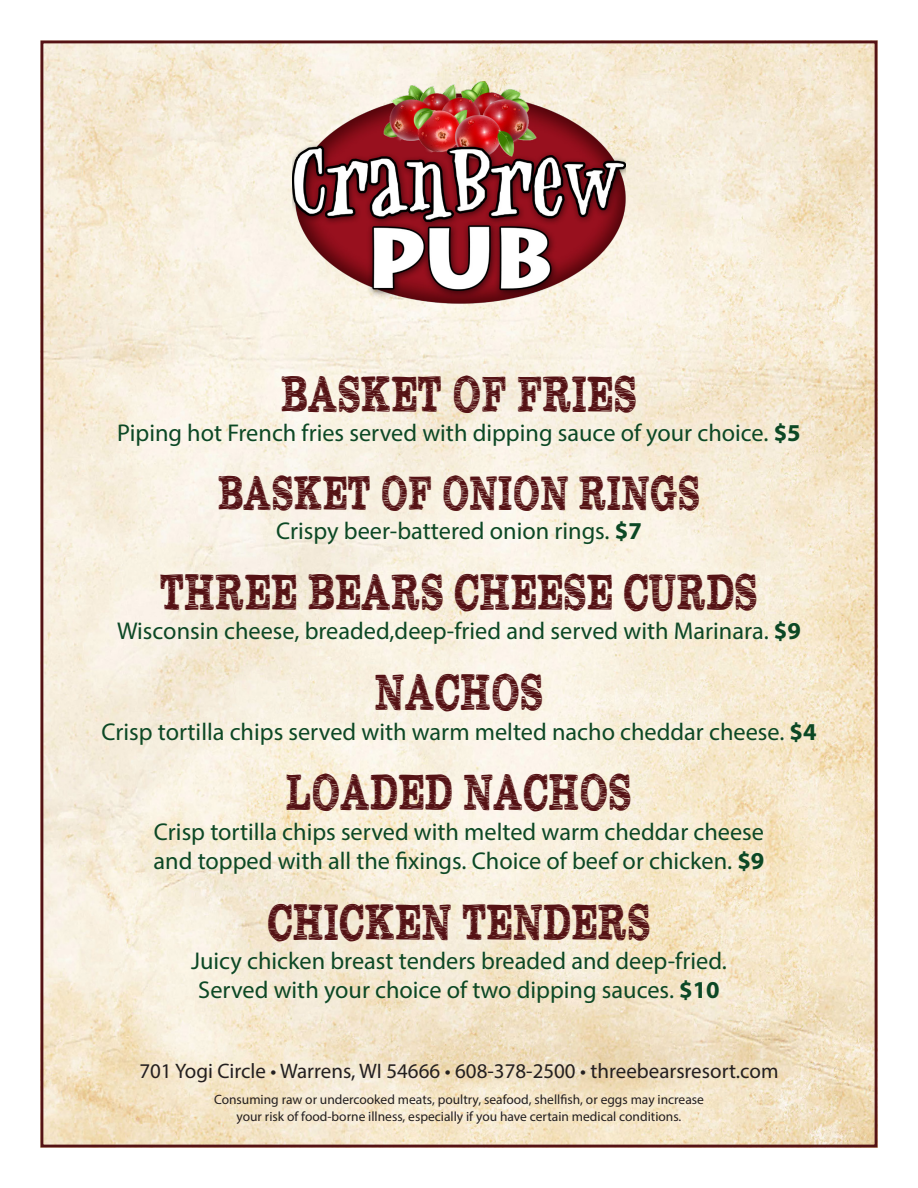
<style>
.page{position:relative;width:918px;height:1188px;background:#fff}
.page>*{position:absolute;margin:0;border:0;box-sizing:border-box;transform-origin:0 0}
.t1{font:52.2px "Plateaux";color:#551215;scale:.67 1}
.t2{font:49.5px "Plateaux";color:#551215;scale:.67 1}
.t3{font:24.3px "Myriad Pro";color:#0c4825}
.t4{font:21px "Myriad Pro";color:#231f20}
.t5{font:13.5px "Myriad Pro";color:#231f20}
.s1{font-weight:700}
</style>
<div class="page">
<img style="left:40px;top:40px;width:838px;height:1108px">
<img style="left:292px;top:81px;width:334px;height:223px">
<p class="t1" style="left:281px;top:373px;width:532px">BASKET OF FRIES</p>
<p class="t3" style="left:117px;top:418px;width:685px">Piping hot French fries served with dipping sauce of your choice. <span class="s1">$5</span></p>
<p class="t2" style="left:218px;top:473px;width:721px">BASKET OF ONION RINGS</p>
<p class="t3" style="left:276px;top:516px;width:367px">Crispy beer-battered onion rings. <span class="s1">$7</span></p>
<p class="t1" style="left:160px;top:571px;width:893px">THREE BEARS CHEESE CURDS</p>
<p class="t3" style="left:117px;top:616px;width:685px">Wisconsin cheese, breaded,deep-fried and served with Marinara. <span class="s1">$9</span></p>
<p class="t1" style="left:375px;top:671px;width:253px">NACHOS</p>
<p class="t3" style="left:101px;top:716px;width:717px">Crisp tortilla chips served with warm melted nacho cheddar cheese. <span class="s1">$4</span></p>
<p class="t1" style="left:286px;top:771px;width:517px">LOADED NACHOS</p>
<p class="t3" style="left:154px;top:817px;width:612px">Crisp tortilla chips served with melted warm cheddar cheese</p>
<p class="t3" style="left:154px;top:846px;width:612px">and topped with all the fixings. Choice of beef or chicken. <span class="s1">$9</span></p>
<p class="t1" style="left:267px;top:900px;width:573px">CHICKEN TENDERS</p>
<p class="t3" style="left:191px;top:946px;width:537px">Juicy chicken breast tenders breaded and deep-fried.</p>
<p class="t3" style="left:198px;top:975px;width:523px">Served with your choice of two dipping sauces. <span class="s1">$10</span></p>
<p class="t4" style="left:139px;top:1058px;width:641px">701 Yogi Circle • Warrens, WI 54666 • 608-378-2500 • threebearsresort.com</p>
<p class="t5" style="left:214px;top:1091px;width:491px">Consuming raw or undercooked meats, poultry, seafood, shellfish, or eggs may increase</p>
<p class="t5" style="left:237px;top:1108px;width:446px">your risk of food-borne illness, especially if you have certain medical conditions.</p>
</div>
